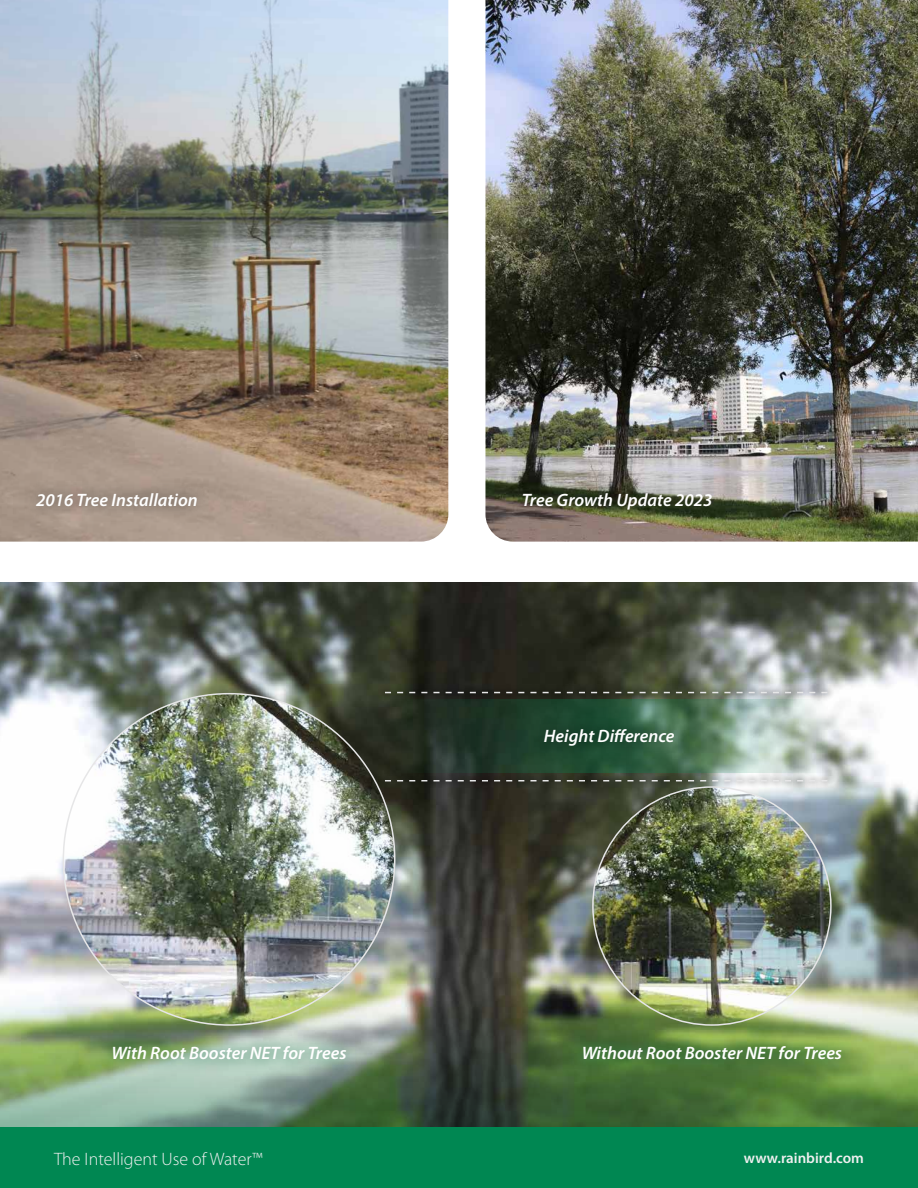
<style>
.page{position:relative;width:918px;height:1188px;background:#fff}
.page>*{position:absolute;margin:0;border:0;box-sizing:border-box;transform-origin:0 0}
.t1{font:italic 600 18px "Myriad Pro";color:#fff}
.t2{font:300 18px "Myriad Pro";color:#f0f0f0}
.t3{font:600 15px "Myriad Pro";color:#f0f0f0}
</style>
<div class="page">
<img style="left:0;top:0;width:448px;height:542px">
<div style="left:23px;top:478px;width:189px;height:42px;background:#000;opacity:.57"></div>
<img style="left:485px;top:0;width:433px;height:542px">
<div style="left:509px;top:478px;width:217px;height:45px;background:#000;opacity:.57"></div>
<img style="left:0;top:582px;width:918px;height:413px">
<img style="left:0;top:995px;width:918px;height:133px">
<img style="left:63px;top:694px;width:332px;height:331px;border-radius:166px">
<img style="left:593px;top:787px;width:238px;height:238px;border-radius:119px">
<div style="left:377px;top:772px;width:458px;height:17px;background:#000;opacity:.21"></div>
<svg style="left:385px;top:780px;width:442px;height:2px"></svg>
<div style="left:377px;top:684px;width:458px;height:17px;background:#000;opacity:.21"></div>
<svg style="left:385px;top:692px;width:442px;height:1px"></svg>
<svg style="left:388px;top:699px;width:442px;height:74px;background:#576e5e"></svg>
<div style="left:531px;top:715px;width:158px;height:45px;background:#000;opacity:.57"></div>
<div style="left:99px;top:1032px;width:261px;height:42px;background:#00663b;opacity:.84"></div>
<div style="left:568px;top:1032px;width:288px;height:42px;background:#00663b;opacity:.84"></div>
<div style="left:0;top:1128px;width:918px;height:60px;background:#008752"></div>
<p class="t1" style="left:36px;top:488px;width:163px">2016 Tree Installation</p>
<p class="t1" style="left:522px;top:488px;width:192px">Tree Growth Update 2023</p>
<p class="t1" style="left:544px;top:725px;width:132px">Height Difference</p>
<p class="t1" style="left:112px;top:1042px;width:236px">With Root Booster NET for Trees</p>
<p class="t1" style="left:582px;top:1042px;width:262px">Without Root Booster NET for Trees</p>
<p class="t2" style="left:54px;top:1149px;width:210px">The Intelligent Use of Water™</p>
<p class="t3" style="left:744px;top:1149px;width:122px">www.rainbird.com</p>
</div>
